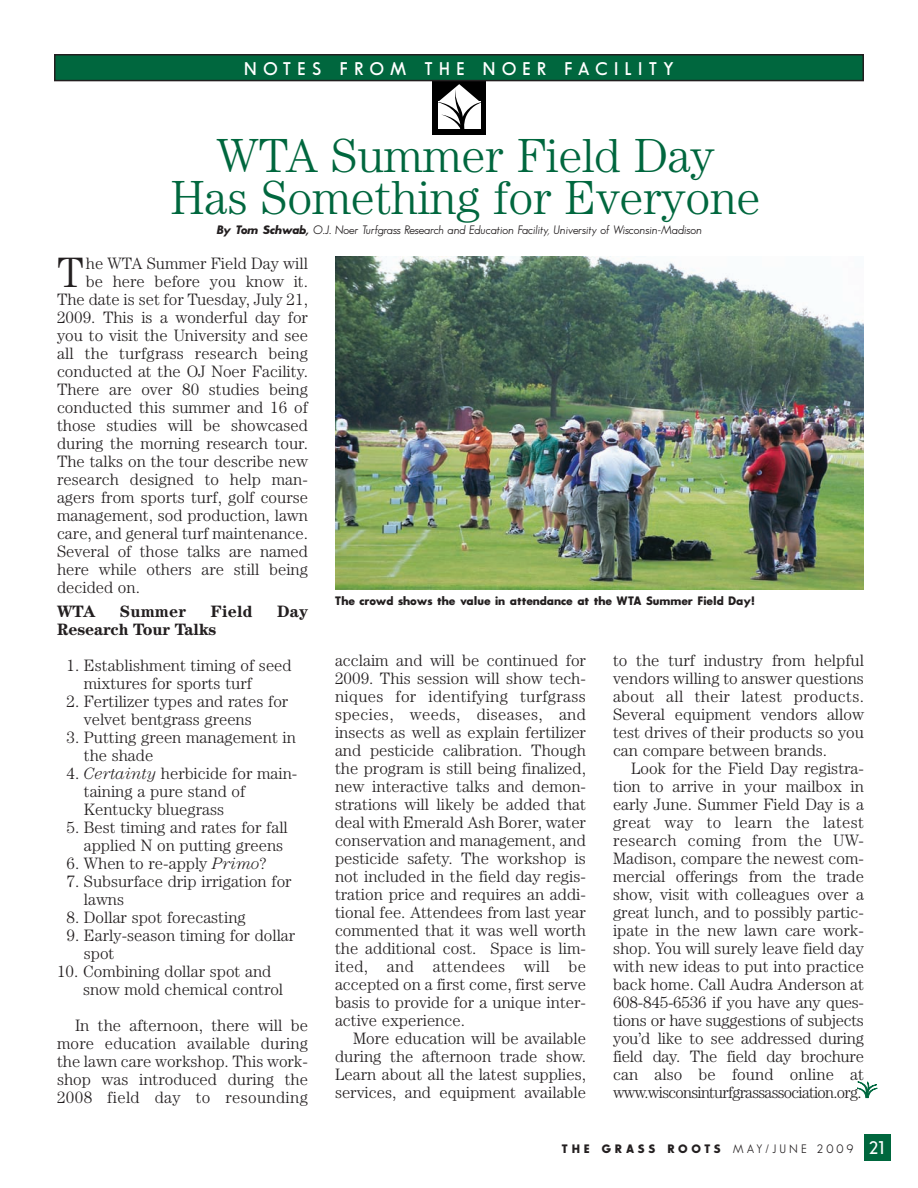
<style>
.page{position:relative;width:918px;height:1188px;background:#fff}
.page>*{position:absolute;margin:0;border:0;box-sizing:border-box;transform-origin:0 0}
.t1{font:300 48px/42px "Century";letter-spacing:-.005em;color:#00673e;text-align:center}
.t2{font:300 42.6px "Century";color:#231f20}
.t3{font:600 18px "Sans Serif FLF";letter-spacing:.355em;color:#fff}
.t4{font:300 16.5px/18px "Century";color:#231f20}
.t5{font:300 16.5px "Century";letter-spacing:.02em;color:#231f20}
.t6{font:300 16.5px "Century";letter-spacing:-.04em;color:#231f20}
.t7{font:700 16.5px "Century";letter-spacing:-.01em;color:#231f20}
.t8{font:italic 12px "Sans Serif FLF";color:#231f20}
.t9{font:700 12px "Sans Serif FLF";color:#231f20}
.t10{font:700 12px "Sans Serif FLF";letter-spacing:.31em;color:#231f20}
.s1{font-weight:700}
.s2{font-style:italic}
.s3{font-weight:400}
.s4{font-weight:600;font-size:18px;color:#fff}
</style>
<div class="page">
<div style="left:864px;top:1134px;width:27px;height:27px;background:#00673e"></div>
<svg style="left:857px;top:1082px;width:21px;height:16px"></svg>
<div style="left:432px;top:81px;width:54px;height:54px;background:#000"></div>
<svg style="left:438px;top:84px;width:43px;height:45px"></svg>
<div style="left:55px;top:55px;width:808px;height:26px;background:#00673e"></div>
<div style="left:54px;top:54px;width:810px;height:27px;border:2px solid #231f20"></div>
<img style="left:335px;top:256px;width:529px;height:334px">
<p class="t3" style="left:244px;top:61px;width:431px">NOTES FROM THE NOER FACILITY</p>
<p class="t1" style="left:171px;top:139px;width:591px">WTA Summer Field Day<br>Has Something for Everyone</p>
<p class="t8" style="left:216px;top:225px;width:487px"><span class="s1">By Tom Schwab,</span> O.J. Noer Turfgrass Research and Education Facility, University of Wisconsin-Madison</p>
<p class="t2" style="left:57px;top:258px;width:28px">T</p>
<p class="t4" style="left:86px;top:256px;width:224px">he WTA Summer Field Day will</p>
<p class="t4" style="left:86px;top:274px;width:224px">be here before you know it.</p>
<p class="t4" style="left:57px;top:292px;width:252px">The date is set for Tuesday, July 21,</p>
<p class="t4" style="left:57px;top:310px;width:253px">2009. This is a wonderful day for</p>
<p class="t4" style="left:57px;top:328px;width:252px">you to visit the University and see</p>
<p class="t4" style="left:57px;top:346px;width:252px">all the turfgrass research being</p>
<p class="t4" style="left:57px;top:364px;width:252px">conducted at the OJ Noer Facility.</p>
<p class="t4" style="left:57px;top:382px;width:252px">There are over 80 studies being</p>
<p class="t4" style="left:57px;top:400px;width:252px">conducted this summer and 16 of</p>
<p class="t4" style="left:57px;top:418px;width:252px">those studies will be showcased</p>
<p class="t4" style="left:57px;top:436px;width:252px">during the morning research tour.</p>
<p class="t4" style="left:57px;top:454px;width:252px">The talks on the tour describe new</p>
<p class="t4" style="left:57px;top:472px;width:253px">research designed to help man-</p>
<p class="t4" style="left:57px;top:490px;width:252px">agers from sports turf, golf course</p>
<p class="t4" style="left:57px;top:508px;width:252px">management, sod production, lawn</p>
<p class="t4" style="left:57px;top:526px;width:252px">care, and general turf maintenance.</p>
<p class="t4" style="left:57px;top:544px;width:252px">Several of those talks are named</p>
<p class="t4" style="left:57px;top:562px;width:252px">here while others are still being</p>
<p class="t4" style="left:57px;top:580px;width:84px">decided on.</p>
<p class="t7" style="left:57px;top:605px;width:40px">WTA</p>
<p class="t7" style="left:120px;top:605px;width:68px">Summer</p>
<p class="t7" style="left:211px;top:605px;width:43px">Field</p>
<p class="t7" style="left:277px;top:605px;width:32px">Day</p>
<p class="t7" style="left:57px;top:623px;width:161px">Research Tour Talks</p>
<p class="t4" style="left:84px;top:657px;width:209px;text-indent:-17px">1. Establishment timing of seed mixtures for sports turf</p>
<p class="t4" style="left:84px;top:693px;width:206px;text-indent:-17px">2. Fertilizer types and rates for velvet bentgrass greens</p>
<p class="t4" style="left:84px;top:729px;width:214px;text-indent:-17px">3. Putting green management in the shade</p>
<p class="t4" style="left:84px;top:765px;width:215px;text-indent:-17px">4. <span class="s2">Certainty</span> herbicide for main&shy;taining a pure stand of<br>Kentucky bluegrass</p>
<p class="t4" style="left:66px;top:819px;width:223px;text-align:right">5. Best timing and rates for fall applied N on putting greens</p>
<p class="t4" style="left:66px;top:855px;width:202px">6. When to re-apply <span class="s2">Primo</span>?</p>
<p class="t4" style="left:84px;top:873px;width:209px;text-indent:-17px">7. Subsurface drip irrigation for lawns</p>
<p class="t4" style="left:66px;top:909px;width:181px">8. Dollar spot forecasting</p>
<p class="t4" style="left:84px;top:927px;width:213px;text-indent:-17px">9. Early-season timing for dollar spot</p>
<p class="t4" style="left:83px;top:963px;width:202px;text-indent:-26px">10. Combining dollar spot and snow mold chemical control</p>
<p class="t4" style="left:57px;top:1017px;width:252px;text-align:justify;text-indent:18px">In the afternoon, there will be more education available during the lawn care workshop. This work&shy;shop was introduced during the 2008 field day to resounding</p>
<p class="t9" style="left:335px;top:596px;width:421px">The crowd shows the value in attendance at the WTA Summer Field Day!</p>
<p class="t4" style="left:335px;top:653px;width:252px">acclaim and will be continued for</p>
<p class="t4" style="left:335px;top:671px;width:252px">2009. This session will show tech-</p>
<p class="t5" style="left:335px;top:691px;width:252px">niques for identifying turfgrass</p>
<p class="t5" style="left:335px;top:709px;width:252px">species, weeds, diseases, and</p>
<p class="t4" style="left:335px;top:725px;width:252px">insects as well as explain fertilizer</p>
<p class="t4" style="left:335px;top:743px;width:252px">and pesticide calibration. Though</p>
<p class="t4" style="left:335px;top:761px;width:252px">the program is still being finalized,</p>
<p class="t4" style="left:335px;top:779px;width:252px">new interactive talks and demon-</p>
<p class="t4" style="left:335px;top:797px;width:252px">strations will likely be added that</p>
<p class="t4" style="left:335px;top:815px;width:252px">deal with Emerald Ash Borer, water</p>
<p class="t4" style="left:335px;top:833px;width:252px">conservation and management, and</p>
<p class="t4" style="left:335px;top:851px;width:252px">pesticide safety. The workshop is</p>
<p class="t4" style="left:335px;top:869px;width:252px">not included in the field day regis-</p>
<p class="t4" style="left:335px;top:887px;width:252px">tration price and requires an addi-</p>
<p class="t4" style="left:335px;top:905px;width:252px">tional fee. Attendees from last year</p>
<p class="t4" style="left:335px;top:923px;width:252px">commented that it was well worth</p>
<p class="t4" style="left:335px;top:941px;width:252px">the additional cost. Space is lim-</p>
<p class="t5" style="left:335px;top:961px;width:252px">ited, and attendees will be</p>
<p class="t4" style="left:335px;top:977px;width:252px">accepted on a first come, first serve</p>
<p class="t4" style="left:335px;top:995px;width:252px">basis to provide for a unique inter-</p>
<p class="t4" style="left:335px;top:1013px;width:131px">active experience.</p>
<p class="t4" style="left:353px;top:1031px;width:234px">More education will be available</p>
<p class="t4" style="left:335px;top:1049px;width:252px">during the afternoon trade show.</p>
<p class="t4" style="left:335px;top:1067px;width:252px">Learn about all the latest supplies,</p>
<p class="t4" style="left:335px;top:1085px;width:252px">services, and equipment available</p>
<p class="t4" style="left:613px;top:653px;width:252px">to the turf industry from helpful</p>
<p class="t4" style="left:613px;top:671px;width:252px">vendors willing to answer questions</p>
<p class="t5" style="left:613px;top:691px;width:252px">about all their latest products.</p>
<p class="t4" style="left:613px;top:707px;width:252px">Several equipment vendors allow</p>
<p class="t4" style="left:613px;top:725px;width:252px">test drives of their products so you</p>
<p class="t4" style="left:613px;top:743px;width:216px">can compare between brands.</p>
<p class="t4" style="left:631px;top:761px;width:234px">Look for the Field Day registra-</p>
<p class="t4" style="left:613px;top:779px;width:253px">tion to arrive in your mailbox in</p>
<p class="t4" style="left:613px;top:797px;width:252px">early June. Summer Field Day is a</p>
<p class="t5" style="left:613px;top:817px;width:252px">great way to learn the latest</p>
<p class="t5" style="left:613px;top:835px;width:252px">research coming from the UW-</p>
<p class="t4" style="left:613px;top:851px;width:252px">Madison, compare the newest com-</p>
<p class="t4" style="left:613px;top:869px;width:252px">mercial offerings from the trade</p>
<p class="t4" style="left:613px;top:887px;width:252px">show, visit with colleagues over a</p>
<p class="t4" style="left:613px;top:905px;width:252px">great lunch, and to possibly partic-</p>
<p class="t4" style="left:613px;top:923px;width:252px">ipate in the new lawn care work-</p>
<p class="t4" style="left:613px;top:941px;width:252px">shop. You will surely leave field day</p>
<p class="t4" style="left:613px;top:959px;width:252px">with new ideas to put into practice</p>
<p class="t4" style="left:613px;top:977px;width:252px">back home. Call Audra Anderson at</p>
<p class="t4" style="left:613px;top:995px;width:252px">608-845-6536 if you have any ques-</p>
<p class="t4" style="left:613px;top:1013px;width:252px">tions or have suggestions of subjects</p>
<p class="t4" style="left:613px;top:1031px;width:252px">you’d like to see addressed during</p>
<p class="t4" style="left:613px;top:1049px;width:252px">field day. The field day brochure</p>
<p class="t4" style="left:613px;top:1067px;width:252px">can also be found online at</p>
<p class="t6" style="left:613px;top:1087px;width:250px">www.wisconsinturfgrassassociation.org.</p>
<p class="t10" style="left:562px;top:1144px;width:327px">THE GRASS ROOTS <span class="s3">MAY/JUNE 2009</span> <span class="s4">21</span></p>
</div>
